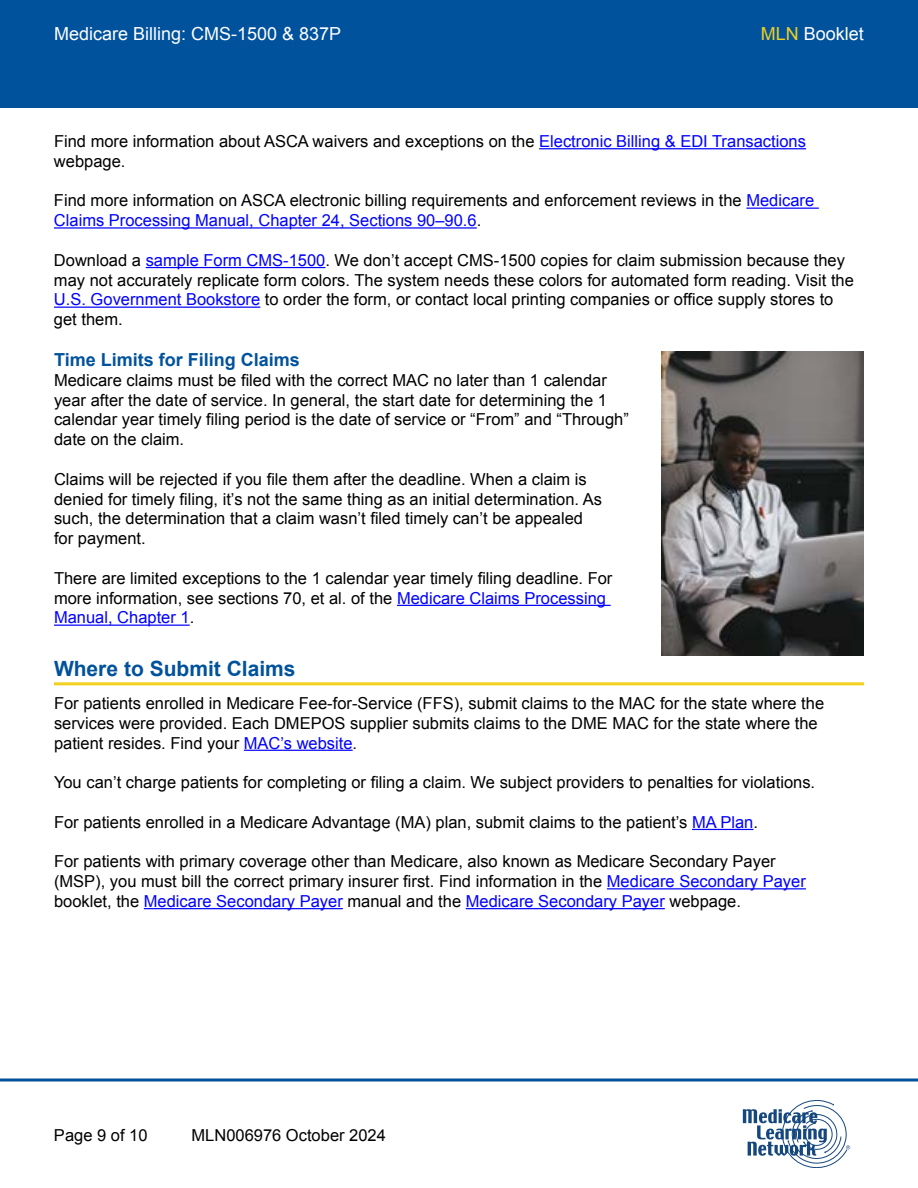
<style>
.page{position:relative;width:918px;height:1188px;background:#fff}
.page>*{position:absolute;margin:0;border:0;box-sizing:border-box;transform-origin:0 0}
.t1{font:700 21px "Arial";color:#00529c}
.t2{font:18px "Arial";color:#fff}
.H3{font:700 18px "Arial";color:#00529c}
.t3{font:16.5px/19.8px "Arial";color:#000}
.s1{color:#f3cf1e}
.s2{color:#00f}
</style>
<div class="page">
<div style="left:0;top:0;width:918px;height:108px;background:#00529c"></div>
<svg style="left:743px;top:1100px;width:107px;height:68px"></svg>
<svg style="left:0;top:1078px;width:918px;height:4px;background:#3f7db4"></svg>
<hr style="left:539px;top:148px;width:267px;height:1px;background:#00f">
<hr style="left:746px;top:208px;width:73px;height:1px;background:#00f">
<hr style="left:54px;top:227px;width:423px;height:2px;background:#00f">
<hr style="left:146px;top:267px;width:179px;height:1px;background:#00f">
<hr style="left:54px;top:307px;width:206px;height:1px;background:#00f">
<hr style="left:397px;top:605px;width:214px;height:1px;background:#00f">
<hr style="left:54px;top:625px;width:136px;height:1px;background:#00f">
<hr style="left:54px;top:682px;width:810px;height:3px;background:#f3cf1e">
<hr style="left:244px;top:750px;width:109px;height:1px;background:#00f">
<hr style="left:692px;top:829px;width:61px;height:1px;background:#00f">
<hr style="left:607px;top:888px;width:199px;height:1px;background:#00f">
<hr style="left:144px;top:908px;width:199px;height:1px;background:#00f">
<hr style="left:466px;top:908px;width:199px;height:1px;background:#00f">
<img style="left:661px;top:351px;width:203px;height:304px">
<p class="t2" style="left:54px;top:22px;width:289px">Medicare Billing: CMS-1500 &amp; 837P</p>
<p class="t2" style="left:761px;top:22px;width:105px"><span class="s1">MLN</span> Booklet</p>
<p class="t3" style="left:54px;top:131px;width:754px">Find more information about ASCA waivers and exceptions on the <span class="s2">Electronic Billing &amp; EDI Transactions </span>webpage.</p>
<p class="t3" style="left:54px;top:191px;width:762px">Find more information on ASCA electronic billing requirements and enforcement reviews in the <span class="s2">Medicare<br>Claims Processing Manual, Chapter 24, Sections 90–90.6</span>.</p>
<p class="t3" style="left:54px;top:250px;width:802px">Download a <span class="s2">sample Form CMS-1500</span>. We don’t accept CMS-1500 copies for claim submission because they may not accurately replicate form colors. The system needs these colors for automated form reading. Visit the <span class="s2">U.S. Government Bookstore</span> to order the form, or contact local printing companies or office supply stores to get them.</p>
<h2 class="H3" style="left:54px;top:348px;width:247px">Time Limits for Filing Claims</h2>
<p class="t3" style="left:54px;top:370px;width:576px">Medicare claims must be filed with the correct MAC no later than 1 calendar year after the date of service. In general, the start date for determining the 1 calendar year timely filing period is the date of service or “From” and “Through” date on the claim.</p>
<p class="t3" style="left:54px;top:469px;width:550px">Claims will be rejected if you file them after the deadline. When a claim is denied for timely filing, it’s not the same thing as an initial determination. As such, the determination that a claim wasn’t filed timely can’t be appealed for payment.</p>
<p class="t3" style="left:54px;top:568px;width:560px">There are limited exceptions to the 1 calendar year timely filing deadline. For more information, see sections 70, et al. of the <span class="s2">Medicare Claims Processing<br>Manual, Chapter 1</span>.</p>
<h2 class="t1" style="left:54px;top:654px;width:243px">Where to Submit Claims</h2>
<p class="t3" style="left:54px;top:693px;width:772px">For patients enrolled in Medicare Fee-for-Service (FFS), submit claims to the MAC for the state where the services were provided. Each DMEPOS supplier submits claims to the DME MAC for the state where the patient resides. Find your <span class="s2">MAC’s website</span>.</p>
<p class="t3" style="left:54px;top:773px;width:763px">You can’t charge patients for completing or filing a claim. We subject providers to penalties for violations.</p>
<p class="t3" style="left:54px;top:812px;width:706px">For patients enrolled in a Medicare Advantage (MA) plan, submit claims to the patient’s <span class="s2">MA Plan</span>.</p>
<p class="t3" style="left:54px;top:852px;width:723px">For patients with primary coverage other than Medicare, also known as Medicare Secondary Payer</p>
<p class="t3" style="left:54px;top:872px;width:753px">(MSP), you must bill the correct primary insurer first. Find information in the <span class="s2">Medicare Secondary Payer </span>booklet, the <span class="s2">Medicare Secondary Payer</span> manual and the <span class="s2">Medicare Secondary Payer</span> webpage.</p>
<p class="t3" style="left:54px;top:1125px;width:95px">Page 9 of 10</p>
<p class="t3" style="left:192px;top:1125px;width:196px">MLN006976 October 2024</p>
</div>
